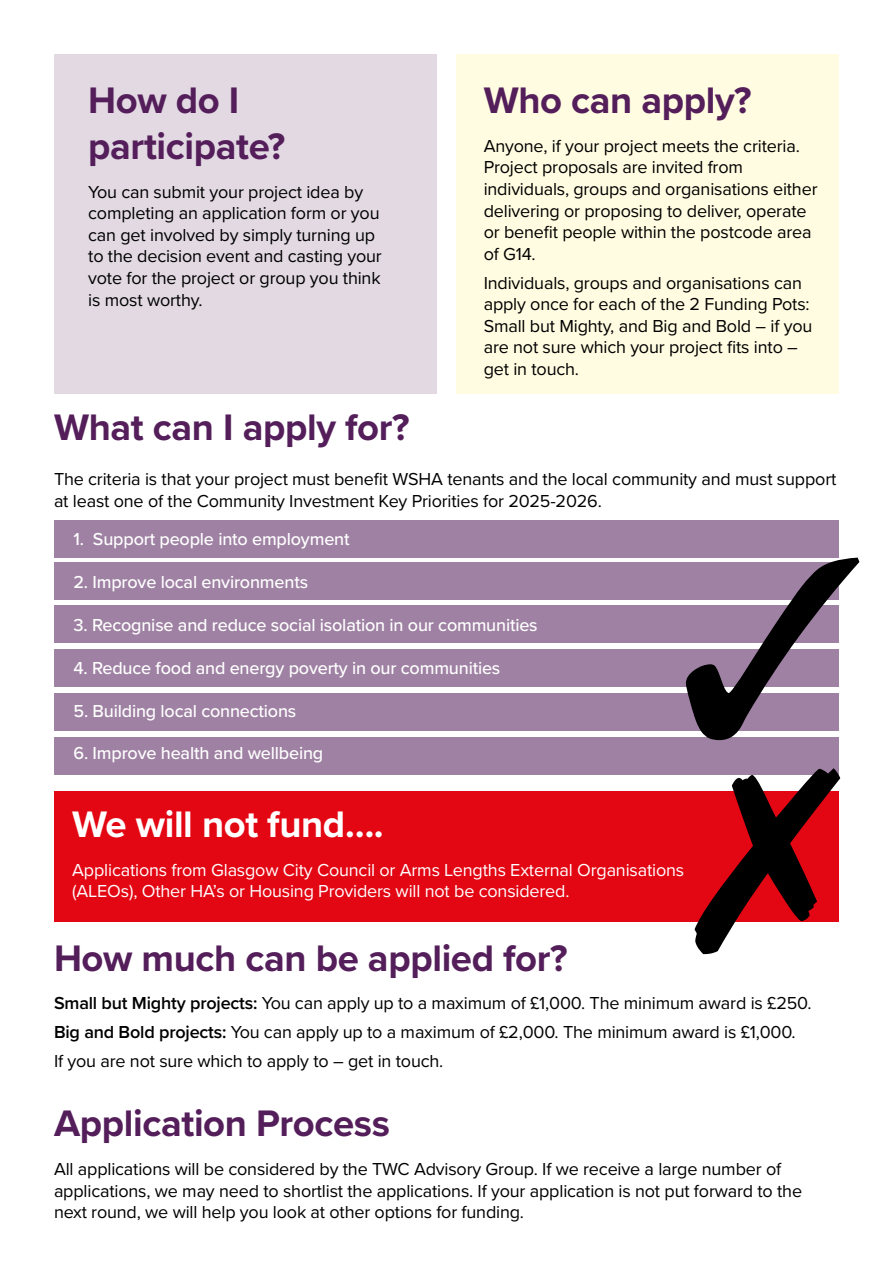
<style>
.page{position:relative;width:893px;height:1263px;background:#fff}
.page>*{position:absolute;margin:0;border:0;box-sizing:border-box;transform-origin:0 0}
.t1{font:700 38.25px/45.9px "Proxima Nova";letter-spacing:-.01em;color:#541e5a}
.t2{font:700 38.25px "Proxima Nova";letter-spacing:-.01em;color:#fff}
.t3{font:18px/21.6px "Proxima Nova";letter-spacing:-.01em;color:#000}
.t4{font:500 18px "Proxima Nova";letter-spacing:-.01em;color:#fff}
.t5{font:18px/21.6px "Proxima Nova";letter-spacing:-.01em;color:#fff}
.s1{font-weight:600}
</style>
<div class="page">
<div style="left:54px;top:521px;width:785px;height:37px;background:#9f81a3"></div>
<div style="left:54px;top:562px;width:785px;height:37px;background:#9f81a3"></div>
<div style="left:54px;top:605px;width:785px;height:38px;background:#9f81a3"></div>
<div style="left:54px;top:649px;width:785px;height:38px;background:#9f81a3"></div>
<div style="left:54px;top:693px;width:785px;height:38px;background:#9f81a3"></div>
<div style="left:54px;top:737px;width:785px;height:38px;background:#9f81a3"></div>
<div style="left:54px;top:791px;width:785px;height:130px;background:#e30613"></div>
<div style="left:54px;top:54px;width:383px;height:339px;background:#e2d9e3"></div>
<div style="left:456px;top:54px;width:383px;height:339px;background:#fffce1"></div>
<svg style="left:694px;top:921px;width:145px;height:1px"></svg>
<svg style="left:686px;top:599px;width:153px;height:1px"></svg>
<h1 class="t1" style="left:88px;top:77px;width:199px">How do I participate?</h1>
<p class="t3" style="left:88px;top:180px;width:295px">You can submit your project idea by completing an application form or you can get involved by simply turning up to the decision event and casting your vote for the project or group you think is most worthy.</p>
<h1 class="t1" style="left:484px;top:77px;width:269px">Who can apply?</h1>
<p class="t3" style="left:484px;top:134px;width:335px">Anyone, if your project meets the criteria.<br>Project proposals are invited from individuals, groups and organisations either delivering or proposing to deliver, operate or benefit people within the postcode area of G14.</p>
<p class="t3" style="left:484px;top:271px;width:330px">Individuals, groups and organisations can apply once for each of the 2 Funding Pots:<br>Small but Mighty, and Big and Bold – if you are not sure which your project fits into – get in touch.</p>
<h1 class="t1" style="left:54px;top:404px;width:357px">What can I apply for?</h1>
<p class="t3" style="left:54px;top:467px;width:784px">The criteria is that your project must benefit WSHA tenants and the local community and must support at least one of the Community Investment Key Priorities for 2025-2026.</p>
<p class="t4" style="left:73px;top:526px;width:278px">1. Support people into employment</p>
<p class="t4" style="left:73px;top:568px;width:236px">2. Improve local environments</p>
<p class="t4" style="left:73px;top:611px;width:466px">3. Recognise and reduce social isolation in our communities</p>
<p class="t4" style="left:73px;top:654px;width:428px">4. Reduce food and energy poverty in our communities</p>
<p class="t4" style="left:73px;top:697px;width:224px">5. Building local connections</p>
<p class="t4" style="left:73px;top:740px;width:251px">6. Improve health and wellbeing</p>
<h1 class="t2" style="left:72px;top:796px;width:313px">We will not fund….</h1>
<p class="t5" style="left:72px;top:858px;width:613px">Applications from Glasgow City Council or Arms Lengths External Organisations (ALEOs), Other HA’s or Housing Providers will not be considered.</p>
<h1 class="t1" style="left:54px;top:934px;width:515px">How much can be applied for?</h1>
<p class="t3" style="left:54px;top:988px;width:759px;line-height:28.8px"><span class="s1">Small but Mighty projects:</span> You can apply up to a maximum of £1,000. The minimum award is £250.<br><span class="s1">Big and Bold projects:</span> You can apply up to a maximum of £2,000. The minimum award is £1,000.<br>If you are not sure which to apply to – get in touch.</p>
<h1 class="t1" style="left:54px;top:1100px;width:338px">Application Process</h1>
<p class="t3" style="left:54px;top:1157px;width:750px">All applications will be considered by the TWC Advisory Group. If we receive a large number of applications, we may need to shortlist the applications. If your application is not put forward to the next round, we will help you look at other options for funding.</p>
</div>
